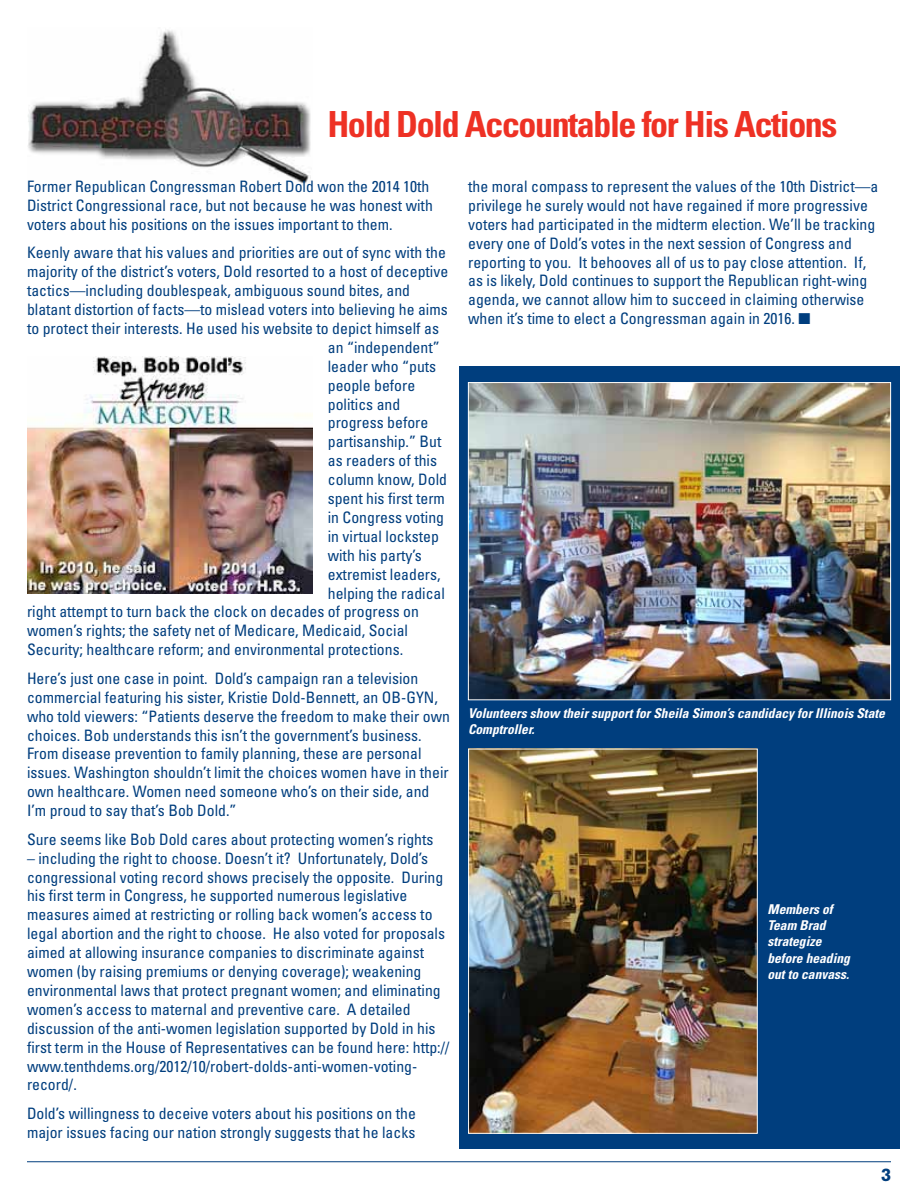
<style>
.page{position:relative;width:918px;height:1188px;background:#fff}
.page>*{position:absolute;margin:0;border:0;box-sizing:border-box;transform-origin:0 0}
.t1{font:700 condensed 36px "Univers";letter-spacing:-.04em;color:#ee3124}
.t2{font:700 18px "Akzidenz Grotesk BE";color:#003e7e}
.t3{font:condensed 15.75px/18.9px "Univers";color:#003e7e}
.t4{font:italic 700 condensed 13.5px/16.2px "Univers";color:#fff}
</style>
<div class="page">
<hr style="left:27px;top:1161px;width:864px;height:1px;background:#003e7e">
<img style="left:28px;top:30px;width:284px;height:155px">
<div style="left:459px;top:366px;width:441px;height:782px;background:#003e7e"></div>
<img style="left:470px;top:384px;width:419px;height:314px">
<div style="left:468px;top:382px;width:423px;height:318px;border:1px solid #fff"></div>
<img style="left:470px;top:751px;width:286px;height:381px">
<div style="left:468px;top:749px;width:290px;height:385px;border:1px solid #fff"></div>
<img style="left:27px;top:357px;width:285px;height:237px">
<h1 class="t1" style="left:327px;top:102px;width:512px">Hold Dold Accountable for His Actions</h1>
<p class="t3" style="left:27px;top:176px;width:407px">Former Republican Congressman Robert Dold won the 2014 10th<br>District Congressional race, but not because he was honest with voters about his positions on the issues important to them.</p>
<p class="t3" style="left:27px;top:243px;width:421px">Keenly aware that his values and priorities are out of sync with the</p>
<p class="t3" style="left:27px;top:262px;width:423px">majority of the district’s voters, Dold resorted to a host of deceptive</p>
<p class="t3" style="left:27px;top:281px;width:385px">tactics—including doublespeak, ambiguous sound bites, and</p>
<p class="t3" style="left:27px;top:300px;width:422px">blatant distortion of facts—to mislead voters into believing he aims</p>
<p class="t3" style="left:27px;top:318px;width:414px">to protect their interests. He used his website to depict himself as</p>
<p class="t3" style="left:328px;top:337px;width:113px">an “independent”</p>
<p class="t3" style="left:328px;top:356px;width:110px">leader who “puts</p>
<p class="t3" style="left:328px;top:375px;width:89px">people before</p>
<p class="t3" style="left:328px;top:394px;width:74px">politics and</p>
<p class="t3" style="left:328px;top:413px;width:102px">progress before</p>
<p class="t3" style="left:328px;top:432px;width:115px">partisanship.” But</p>
<p class="t3" style="left:328px;top:451px;width:111px">as readers of this</p>
<p class="t3" style="left:328px;top:470px;width:121px">column know, Dold</p>
<p class="t3" style="left:328px;top:489px;width:119px">spent his first term</p>
<p class="t3" style="left:328px;top:507px;width:118px">in Congress voting</p>
<p class="t3" style="left:328px;top:526px;width:113px">in virtual lockstep</p>
<p class="t3" style="left:328px;top:545px;width:96px">with his party’s</p>
<p class="t3" style="left:328px;top:564px;width:114px">extremist leaders,</p>
<p class="t3" style="left:328px;top:583px;width:119px">helping the radical</p>
<p class="t3" style="left:27px;top:602px;width:393px">right attempt to turn back the clock on decades of progress on</p>
<p class="t3" style="left:27px;top:621px;width:383px">women’s rights; the safety net of Medicare, Medicaid, Social</p>
<p class="t3" style="left:27px;top:640px;width:378px">Security; healthcare reform; and environmental protections.</p>
<p class="t3" style="left:27px;top:668px;width:424px">Here’s just one case in point. Dold’s campaign ran a television commercial featuring his sister, Kristie Dold-Bennett, an OB-GYN, who told viewers: “Patients deserve the freedom to make their own choices. Bob understands this isn’t the government’s business.<br>From disease prevention to family planning, these are personal issues. Washington shouldn’t limit the choices women have in their own healthcare. Women need someone who’s on their side, and I’m proud to say that’s Bob Dold.”</p>
<p class="t3" style="left:27px;top:829px;width:408px">Sure seems like Bob Dold cares about protecting women’s rights</p>
<p class="t3" style="left:27px;top:848px;width:424px">– including the right to choose. Doesn’t it? Unfortunately, Dold’s congressional voting record shows precisely the opposite. During his first term in Congress, he supported numerous legislative measures aimed at restricting or rolling back women’s access to legal abortion and the right to choose. He also voted for proposals aimed at allowing insurance companies to discriminate against women (by raising premiums or denying coverage); weakening environmental laws that protect pregnant women; and eliminating women’s access to maternal and preventive care. A detailed discussion of the anti-women legislation supported by Dold in his first term in the House of Representatives can be found here: http:// www.tenthdems.org/2012/10/robert-dolds-anti-women-voting&shy;record/.</p>
<p class="t3" style="left:27px;top:1104px;width:390px">Dold’s willingness to deceive voters about his positions on the major issues facing our nation strongly suggests that he lacks</p>
<p class="t3" style="left:468px;top:176px;width:412px">the moral compass to represent the values of the 10th District—a privilege he surely would not have regained if more progressive voters had participated in the midterm election. We’ll be tracking every one of Dold’s votes in the next session of Congress and reporting to you. It behooves all of us to pay close attention. If, as is likely, Dold continues to support the Republican right-wing agenda, we cannot allow him to succeed in claiming otherwise when it’s time to elect a Congressman again in 2016. ■</p>
<p class="t4" style="left:468px;top:705px;width:418px">Volunteers show their support for Sheila Simon’s candidacy for Illinois State<br>Comptroller.</p>
<p class="t4" style="left:767px;top:901px;width:84px">Members of<br>Team Brad strategize before heading out to canvass.</p>
<p class="t2" style="left:881px;top:1164px;width:12px">3</p>
</div>
